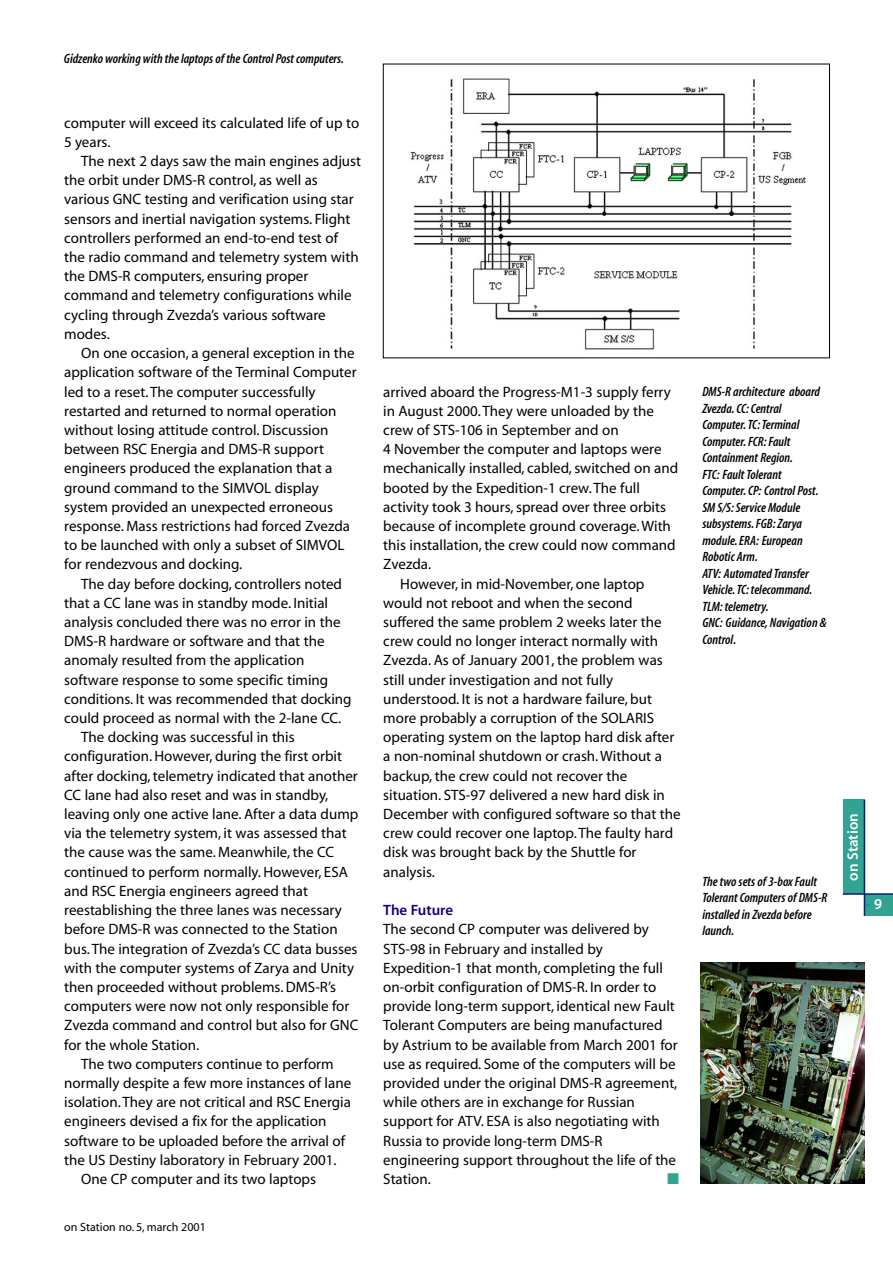
<style>
.page{position:relative;width:893px;height:1262px;background:#fff}
.page>*{position:absolute;margin:0;border:0;box-sizing:border-box;transform-origin:0 0}
.t1{font:15px/19.2px "Myriad MM 400 600";color:#000}
.t2{font:15px "Myriad MM 565 600";color:#fff}
.t3{font:15px "Myriad MM 565 600";color:#12007c}
.t4{font:15px "Myriad MM 565 600";color:#0090b2}
.t5{font:15px "Monotype Sorts";color:#31a390}
.t6{font:13.5px/16.5px "Myriad MM It 565 300";color:#000}
.t7{font:12px "Myriad MM 400 600";color:#000}
.s1{color:#fff}
</style>
<div class="page">
<div style="left:864px;top:894px;width:28px;height:22px;background:#31a390"></div>
<div style="left:843px;top:800px;width:21px;height:94px;background:#31a390"></div>
<hr style="left:863px;top:800px;width:2px;height:116px;background:#061e7d">
<hr style="left:842px;top:893px;width:50px;height:1px;background:#061e7d">
<img style="left:410px;top:78px;width:396px;height:272px">
<img style="left:700px;top:962px;width:164px;height:221px">
<p class="t6" style="left:64px;top:52px;width:281px">Gidzenko working with the laptops of the Control Post computers.</p>
<p class="t1" style="left:64px;top:114px;width:296px">computer will exceed its calculated life of up to<br>5 years.</p>
<p class="t1" style="left:64px;top:153px;width:298px;text-indent:17px">The next 2 days saw the main engines adjust the orbit under DMS-R control, as well as various GNC testing and verification using star sensors and inertial navigation systems. Flight controllers performed an end-to-end test of the radio command and telemetry system with the DMS-R computers, ensuring proper command and telemetry configurations while cycling through Zvezda’s various software modes.</p>
<p class="t1" style="left:64px;top:345px;width:294px;text-indent:17px">On one occasion, a general exception in the application software of the Terminal Computer led to a reset. The computer successfully restarted and returned to normal operation without losing attitude control. Discussion between RSC Energia and DMS-R support engineers produced the explanation that a ground command to the SIMVOL display system provided an unexpected erroneous response. Mass restrictions had forced Zvezda to be launched with only a subset of SIMVOL for rendezvous and docking.</p>
<p class="t1" style="left:81px;top:575px;width:262px">The day before docking, controllers noted</p>
<p class="t1" style="left:64px;top:594px;width:265px">that a CC lane was in standby mode. Initial</p>
<p class="t1" style="left:64px;top:614px;width:278px">analysis concluded there was no error in the</p>
<p class="t1" style="left:64px;top:633px;width:262px">DMS-R hardware or software and that the</p>
<p class="t1" style="left:64px;top:652px;width:241px">anomaly resulted from the application</p>
<p class="t1" style="left:64px;top:671px;width:265px">software response to some specific timing</p>
<p class="t1" style="left:64px;top:690px;width:289px">conditions. It was recommended that docking</p>
<p class="t1" style="left:64px;top:710px;width:278px">could proceed as normal with the 2-lane CC.</p>
<p class="t1" style="left:81px;top:729px;width:215px">The docking was successful in this</p>
<p class="t1" style="left:64px;top:748px;width:279px">configuration. However, during the first orbit</p>
<p class="t1" style="left:64px;top:767px;width:295px">after docking, telemetry indicated that another</p>
<p class="t1" style="left:64px;top:786px;width:265px">CC lane had also reset and was in standby,</p>
<p class="t1" style="left:64px;top:806px;width:296px">leaving only one active lane. After a data dump</p>
<p class="t1" style="left:64px;top:825px;width:284px">via the telemetry system, it was assessed that</p>
<p class="t1" style="left:64px;top:844px;width:271px">the cause was the same. Meanwhile, the CC</p>
<p class="t1" style="left:64px;top:863px;width:285px">continued to perform normally. However, ESA</p>
<p class="t1" style="left:64px;top:882px;width:245px">and RSC Energia engineers agreed that</p>
<p class="t1" style="left:64px;top:902px;width:279px">reestablishing the three lanes was necessary</p>
<p class="t1" style="left:64px;top:921px;width:275px">before DMS-R was connected to the Station</p>
<p class="t1" style="left:64px;top:940px;width:295px">bus. The integration of Zvezda’s CC data busses</p>
<p class="t1" style="left:64px;top:959px;width:291px">with the computer systems of Zarya and Unity</p>
<p class="t1" style="left:64px;top:978px;width:273px">then proceeded without problems. DMS-R’s</p>
<p class="t1" style="left:64px;top:998px;width:287px">computers were now not only responsible for</p>
<p class="t1" style="left:64px;top:1017px;width:296px">Zvezda command and control but also for GNC</p>
<p class="t1" style="left:64px;top:1036px;width:136px">for the whole Station.</p>
<p class="t1" style="left:81px;top:1055px;width:254px">The two computers continue to perform</p>
<p class="t1" style="left:64px;top:1074px;width:288px">normally despite a few more instances of lane</p>
<p class="t1" style="left:64px;top:1094px;width:288px">isolation. They are not critical and RSC Energia</p>
<p class="t1" style="left:64px;top:1113px;width:263px">engineers devised a fix for the application</p>
<p class="t1" style="left:64px;top:1132px;width:282px">software to be uploaded before the arrival of</p>
<p class="t1" style="left:64px;top:1151px;width:274px">the US Destiny laboratory in February 2001.</p>
<p class="t1" style="left:81px;top:1170px;width:236px">One CP computer and its two laptops</p>
<p class="t7" style="left:64px;top:1222px;width:143px">on Station no. 5, march 2001</p>
<p class="t1" style="left:383px;top:383px;width:289px">arrived aboard the Progress-M1-3 supply ferry</p>
<p class="t1" style="left:383px;top:402px;width:272px">in August 2000. They were unloaded by the</p>
<p class="t1" style="left:383px;top:422px;width:237px">crew of STS-106 in September and on</p>
<p class="t1" style="left:383px;top:441px;width:280px">4 November the computer and laptops were</p>
<p class="t1" style="left:383px;top:460px;width:296px">mechanically installed, cabled, switched on and</p>
<p class="t1" style="left:383px;top:479px;width:258px">booted by the Expedition-1 crew. The full</p>
<p class="t1" style="left:383px;top:498px;width:284px">activity took 3 hours, spread over three orbits</p>
<p class="t1" style="left:383px;top:518px;width:289px">because of incomplete ground coverage. With</p>
<p class="t1" style="left:383px;top:537px;width:294px">this installation, the crew could now command</p>
<p class="t1" style="left:383px;top:556px;width:49px">Zvezda.</p>
<p class="t1" style="left:400px;top:575px;width:246px">However, in mid-November, one laptop</p>
<p class="t1" style="left:383px;top:594px;width:251px">would not reboot and when the second</p>
<p class="t1" style="left:383px;top:614px;width:280px">suffered the same problem 2 weeks later the</p>
<p class="t1" style="left:383px;top:633px;width:276px">crew could no longer interact normally with</p>
<p class="t1" style="left:383px;top:652px;width:281px">Zvezda. As of January 2001, the problem was</p>
<p class="t1" style="left:383px;top:671px;width:231px">still under investigation and not fully</p>
<p class="t1" style="left:383px;top:690px;width:270px">understood. It is not a hardware failure, but</p>
<p class="t1" style="left:383px;top:710px;width:272px">more probably a corruption of the SOLARIS</p>
<p class="t1" style="left:383px;top:729px;width:292px">operating system on the laptop hard disk after</p>
<p class="t1" style="left:383px;top:748px;width:280px">a non-nominal shutdown or crash. Without a</p>
<p class="t1" style="left:383px;top:767px;width:245px">backup, the crew could not recover the</p>
<p class="t1" style="left:383px;top:786px;width:283px">situation. STS-97 delivered a new hard disk in</p>
<p class="t1" style="left:383px;top:806px;width:299px">December with configured software so that the</p>
<p class="t1" style="left:383px;top:825px;width:291px">crew could recover one laptop. The faulty hard</p>
<p class="t1" style="left:383px;top:844px;width:255px">disk was brought back by the Shuttle for</p>
<p class="t1" style="left:383px;top:863px;width:53px">analysis.</p>
<p class="t3" style="left:383px;top:904px;width:71px">The Future</p>
<p class="t1" style="left:383px;top:921px;width:296px">The second CP computer was delivered by STS-98 in February and installed by Expedition-1 that month, completing the full on-orbit configuration of DMS-R. In order to provide long-term support, identical new Fault Tolerant Computers are being manufactured by Astrium to be available from March 2001 for use as required. Some of the computers will be provided under the original DMS-R agreement, while others are in exchange for Russian support for ATV. ESA is also negotiating with Russia to provide long-term DMS-R engineering support throughout the life of the Station.</p>
<p class="t5" style="left:667px;top:1172px;width:13px">■</p>
<p class="t6" style="left:702px;top:384px;width:126px">DMS-R architecture aboard<br>Zvezda. CC: Central<br>Computer.TC: Terminal<br>Computer. FCR: Fault<br>Containment Region.<br>FTC: Fault Tolerant<br>Computer. CP: Control Post.<br>SM S/S: Service Module subsystems. FGB: Zarya module. ERA: European<br>Robotic Arm.<br>ATV: Automated Transfer<br>Vehicle.TC: telecommand.<br>TLM: telemetry.<br>GNC: Guidance, Navigation &amp;<br>Control.</p>
<p class="t6" style="left:702px;top:874px;width:127px">The two sets of 3-box Fault<br>Tolerant Computers of DMS-R installed in Zvezda before launch.</p>
<p class="t2" style="left:847px;top:880px;width:69px;rotate:-90deg">on Station</p>
<p class="t4" style="left:866px;top:898px;width:18px">- <span class="s1">9</span></p>
</div>
